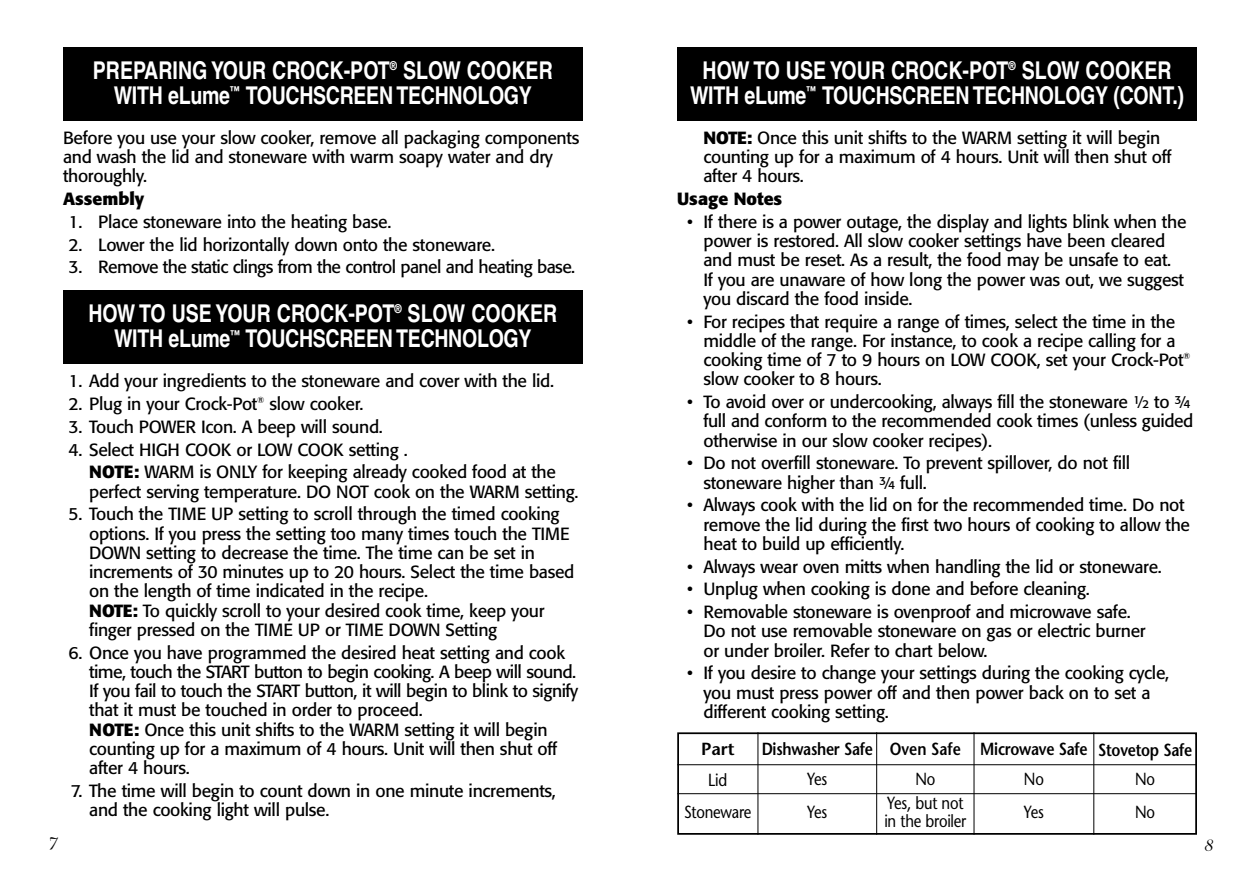
<style>
.page{position:relative;width:1260px;height:882px;background:#fff}
.page>*{position:absolute;margin:0;border:0;box-sizing:border-box;transform-origin:0 0}
.t1{font:700 24.5px/25.2px "Helvetica";letter-spacing:-.015em;color:#fff;text-align:center;scale:.8 1}
.t2{font:21px "Boulevard";color:#000}
.t3{font:17.5px/19.2px "Formata";letter-spacing:-.02em;color:#000}
.t4{font:17.5px/17.5px "Stone Sans";letter-spacing:-.015em;color:#000;scale:.85 1}
.t5{font:600 17.5px "Stone Sans";letter-spacing:-.015em;color:#000;scale:.85 1}
.t6{font:700 17.5px "Formata";color:#000}
.t7{font:600 17.5px "Stone Sans";letter-spacing:-.015em;color:#000}
.s1{font-weight:700}
</style>
<div class="page">
<div style="left:63px;top:290px;width:520px;height:74px;background:#000"></div>
<div style="left:63px;top:47px;width:520px;height:74px;background:#000"></div>
<svg style="left:680px;top:735px;width:514px;height:97px"></svg>
<div style="left:678px;top:735px;width:79px;height:29px;background:#fff"></div>
<div style="left:758px;top:735px;width:118px;height:29px;background:#fff"></div>
<div style="left:877px;top:735px;width:97px;height:29px;background:#fff"></div>
<div style="left:975px;top:735px;width:118px;height:29px;background:#fff"></div>
<div style="left:1094px;top:735px;width:102px;height:30px;background:#fff"></div>
<div style="left:678px;top:769px;width:79px;height:24px;background:#fff"></div>
<div style="left:758px;top:769px;width:118px;height:24px;background:#fff"></div>
<div style="left:877px;top:769px;width:97px;height:24px;background:#fff"></div>
<div style="left:975px;top:769px;width:118px;height:24px;background:#fff"></div>
<div style="left:1094px;top:769px;width:102px;height:24px;background:#fff"></div>
<div style="left:678px;top:794px;width:79px;height:40px;background:#fff"></div>
<div style="left:758px;top:794px;width:118px;height:40px;background:#fff"></div>
<div style="left:877px;top:794px;width:97px;height:40px;background:#fff"></div>
<div style="left:975px;top:794px;width:118px;height:40px;background:#fff"></div>
<div style="left:1094px;top:794px;width:102px;height:40px;background:#fff"></div>
<hr style="left:758px;top:732px;width:1px;height:103px;background:#000">
<hr style="left:876px;top:732px;width:1px;height:103px;background:#000">
<hr style="left:974px;top:732px;width:1px;height:103px;background:#000">
<hr style="left:1093px;top:732px;width:1px;height:103px;background:#000">
<hr style="left:677px;top:764px;width:520px;height:1px;background:#000">
<hr style="left:677px;top:793px;width:520px;height:1px;background:#000">
<div style="left:677px;top:47px;width:520px;height:74px;background:#000"></div>
<div style="left:677px;top:732px;width:520px;height:103px;border:2px solid #000"></div>
<h1 class="t1" style="left:93px;top:60px;width:576px">PREPARING YOUR CROCK-POT<sup>®</sup> SLOW COOKER<br>WITH eLume<sup>™</sup> TOUCHSCREEN TECHNOLOGY</h1>
<p class="t3" style="left:63px;top:130px;width:518px">Before you use your slow cooker, remove all packaging components and wash the lid and stoneware with warm soapy water and dry thoroughly.</p>
<p class="t6" style="left:63px;top:191px;width:83px">Assembly</p>
<p class="t3" style="left:69px;top:214px;width:324px">1. Place stoneware into the heating base.</p>
<p class="t3" style="left:69px;top:236px;width:428px">2. Lower the lid horizontally down onto the stoneware.</p>
<p class="t3" style="left:69px;top:259px;width:508px">3. Remove the static clings from the control panel and heating base.</p>
<h1 class="t1" style="left:88px;top:303px;width:588px">HOW TO USE YOUR CROCK-POT<sup>®</sup> SLOW COOKER<br>WITH eLume<sup>™</sup> TOUCHSCREEN TECHNOLOGY</h1>
<p class="t3" style="left:69px;top:373px;width:487px">1. Add your ingredients to the stoneware and cover with the lid.</p>
<p class="t3" style="left:69px;top:396px;width:297px">2. Plug in your Crock-Pot<sup>®</sup> slow cooker.</p>
<p class="t3" style="left:69px;top:419px;width:316px">3. Touch POWER Icon. A beep will sound.</p>
<p class="t3" style="left:89px;top:440px;width:468px;line-height:22.8px;text-indent:-21px">4. Select HIGH COOK or LOW COOK setting .<br><span class="s1">NOTE:</span> WARM is ONLY for keeping already cooked food at the</p>
<p class="t3" style="left:89px;top:483px;width:491px">perfect serving temperature. DO NOT cook on the WARM setting.</p>
<p class="t3" style="left:89px;top:506px;width:487px;text-indent:-21px">5. Touch the TIME UP setting to scroll through the timed cooking options. If you press the setting too many times touch the TIME DOWN setting to decrease the time. The time can be set in increments of 30 minutes up to 20 hours. Select the time based on the length of time indicated in the recipe.<br><span class="s1">NOTE:</span> To quickly scroll to your desired cook time, keep your finger pressed on the TIME UP or TIME DOWN Setting</p>
<p class="t3" style="left:89px;top:644px;width:491px;text-indent:-21px">6. Once you have programmed the desired heat setting and cook time, touch the START button to begin cooking. A beep will sound.<br>If you fail to touch the START button, it will begin to blink to signify that it must be touched in order to proceed.<br><span class="s1">NOTE:</span> Once this unit shifts to the WARM setting it will begin counting up for a maximum of 4 hours. Unit will then shut off after 4 hours.</p>
<p class="t3" style="left:89px;top:783px;width:468px;text-indent:-18px">7. The time will begin to count down in one minute increments, and the cooking light will pulse.</p>
<h1 class="t1" style="left:690px;top:60px;width:619px">HOW TO USE YOUR CROCK-POT<sup>®</sup> SLOW COOKER<br>WITH eLume<sup>™</sup> TOUCHSCREEN TECHNOLOGY (CONT.)</h1>
<p class="t3" style="left:703px;top:130px;width:470px"><span class="s1">NOTE:</span> Once this unit shifts to the WARM setting it will begin counting up for a maximum of 4 hours. Unit will then shut off after 4 hours.</p>
<p class="t6" style="left:677px;top:191px;width:107px">Usage Notes</p>
<p class="t3" style="left:703px;top:214px;width:485px;text-indent:-16px">• If there is a power outage, the display and lights blink when the power is restored. All slow cooker settings have been cleared and must be reset. As a result, the food may be unsafe to eat.<br>If you are unaware of how long the power was out, we suggest you discard the food inside.</p>
<p class="t3" style="left:703px;top:313px;width:489px;text-indent:-16px">• For recipes that require a range of times, select the time in the middle of the range. For instance, to cook a recipe calling for a cooking time of 7 to 9 hours on LOW COOK, set your Crock-Pot<sup>® </sup>slow cooker to 8 hours.</p>
<p class="t3" style="left:703px;top:394px;width:492px;text-indent:-16px">• To avoid over or undercooking, always fill the stoneware ½ to ¾ full and conform to the recommended cook times (unless guided otherwise in our slow cooker recipes).</p>
<p class="t3" style="left:703px;top:455px;width:428px;text-indent:-16px">• Do not overfill stoneware. To prevent spillover, do not fill stoneware higher than ¾ full.</p>
<p class="t3" style="left:703px;top:497px;width:488px;text-indent:-16px">• Always cook with the lid on for the recommended time. Do not remove the lid during the first two hours of cooking to allow the heat to build up efficiently.</p>
<p class="t3" style="left:687px;top:558px;width:476px">• Always wear oven mitts when handling the lid or stoneware.</p>
<p class="t3" style="left:687px;top:581px;width:404px">• Unplug when cooking is done and before cleaning.</p>
<p class="t3" style="left:703px;top:604px;width:444px;text-indent:-16px">• Removable stoneware is ovenproof and microwave safe.<br>Do not use removable stoneware on gas or electric burner or under broiler. Refer to chart below.</p>
<p class="t3" style="left:703px;top:665px;width:467px;text-indent:-16px">• If you desire to change your settings during the cooking cycle, you must press power off and then power back on to set a different cooking setting.</p>
<p class="t7" style="left:701px;top:742px;width:35px">Part</p>
<p class="t5" style="left:762px;top:743px;width:508px">Dishwasher Safe Oven Safe Microwave Safe Stovetop Safe</p>
<p class="t4" style="left:708px;top:773px;width:24px">Lid</p>
<p class="t4" style="left:807px;top:772px;width:25px">Yes</p>
<p class="t4" style="left:915px;top:772px;width:25px">No</p>
<p class="t4" style="left:1024px;top:772px;width:25px">No</p>
<p class="t4" style="left:1135px;top:772px;width:25px">No</p>
<p class="t4" style="left:684px;top:805px;width:81px">Stoneware</p>
<p class="t4" style="left:807px;top:805px;width:25px">Yes</p>
<p class="t4" style="left:884px;top:797px;width:98px">Yes, but not in the broiler</p>
<p class="t4" style="left:1024px;top:805px;width:25px">Yes</p>
<p class="t4" style="left:1135px;top:805px;width:25px">No</p>
<p class="t2" style="left:47px;top:833px;width:11px">7</p>
<p class="t2" style="left:1204px;top:835px;width:11px">8</p>
</div>
